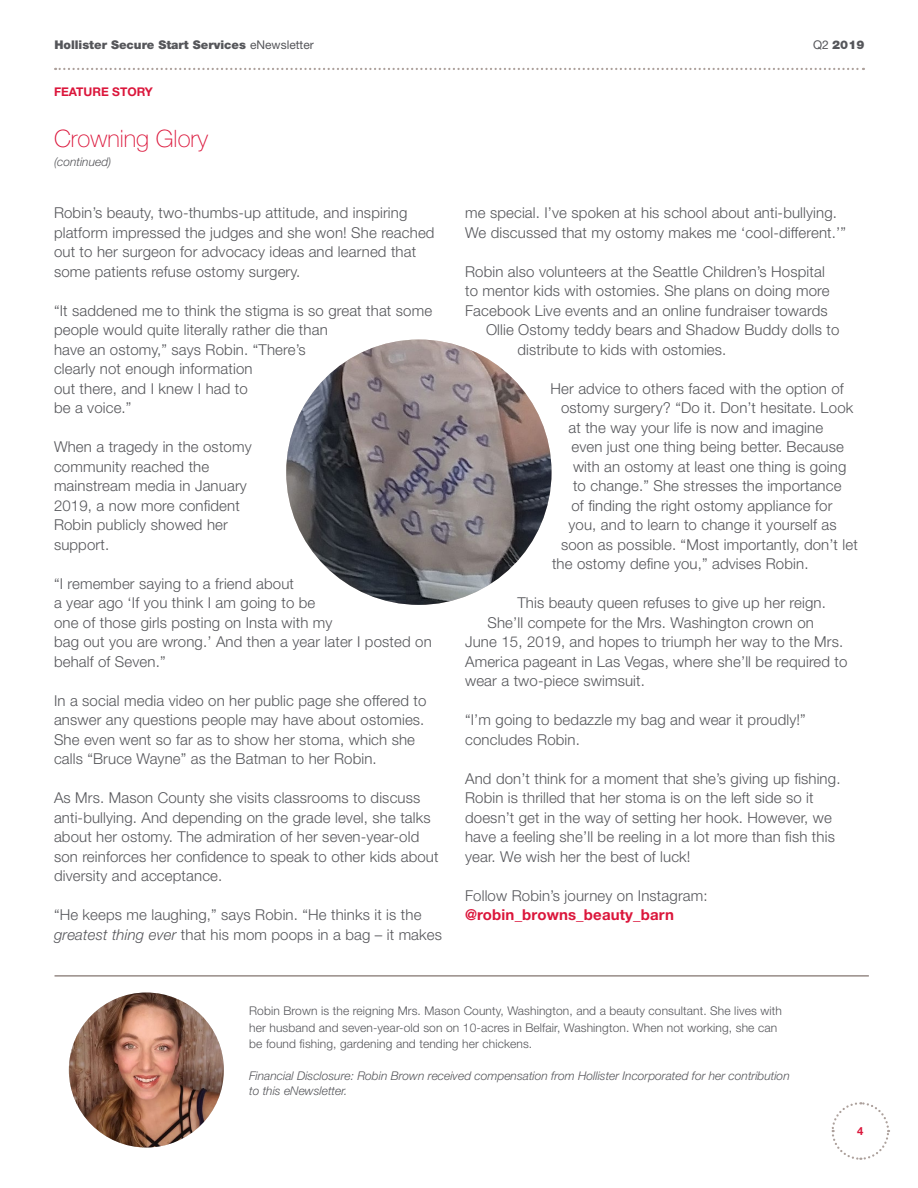
<style>
.page{position:relative;width:918px;height:1188px;background:#fff}
.page>*{position:absolute;margin:0;border:0;box-sizing:border-box;transform-origin:0 0}
.Secondary_Headers_16{font:100 24px "Helvetica Neue LT Std";color:#db163b}
.Body{font:300 15px/19.5px "Helvetica Neue LT Std";letter-spacing:.01em;color:#55565a}
.t1{font:300 12px/16.5px "Helvetica Neue LT Std";letter-spacing:.01em;color:#55565a}
._8pt_Helv_Light_Ital{font:italic 300 12px/15px "Helvetica Neue LT Std";color:#55565a}
.t2{font:900 12px "Helvetica Neue LT Std";color:#55565a}
._8pt_Helv_Bold_186{font:700 12px "Helvetica Neue LT Std";color:#db163b}
.t3{font:700 11.25px "Helvetica Neue LT Std";color:#db163b}
.s1{font-weight:400}
.s2{font-style:italic}
.s3{font-weight:700;color:#db163b}
</style>
<div class="page">
<svg style="left:831px;top:1102px;width:59px;height:58px"></svg>
<svg style="left:55px;top:68px;width:809px;height:2px"></svg>
<img style="left:69px;top:993px;width:155px;height:155px;border-radius:77px">
<hr style="left:55px;top:975px;width:814px;height:2px;background:#978b87">
<img style="left:286px;top:340px;width:266px;height:265px;border-radius:133px">
<p class="t2" style="left:54px;top:38px;width:261px">Hollister Secure Start Services <span class="s1">eNewsletter</span></p>
<p class="t2" style="left:813px;top:38px;width:53px"><span class="s1">Q2</span> 2019</p>
<p class="_8pt_Helv_Bold_186" style="left:54px;top:84px;width:100px">FEATURE STORY</p>
<p class="Secondary_Headers_16" style="left:54px;top:124px;width:156px">Crowning Glory</p>
<p class="_8pt_Helv_Light_Ital" style="left:54px;top:154px;width:59px">(continued)</p>
<p class="Body" style="left:54px;top:203px;width:382px">Robin’s beauty, two-thumbs-up attitude, and inspiring platform impressed the judges and she won! She reached out to her surgeon for advocacy ideas and learned that some patients refuse ostomy surgery.</p>
<p class="Body" style="left:54px;top:300px;width:380px">“It saddened me to think the stigma is so great that some people would quite literally rather die than<br>have an ostomy,” says Robin. “There’s<br>clearly not enough information<br>out there, and I knew I had to<br>be a voice.”</p>
<p class="Body" style="left:54px;top:437px;width:199px">When a tragedy in the ostomy community reached the mainstream media in January<br>2019, a now more confident<br>Robin publicly showed her support.</p>
<p class="Body" style="left:54px;top:573px;width:379px">“I remember saying to a friend about<br>a year ago ‘If you think I am going to be<br>one of those girls posting on Insta with my<br>bag out you are wrong.’ And then a year later I posted on behalf of Seven.”</p>
<p class="Body" style="left:54px;top:690px;width:374px">In a social media video on her public page she offered to answer any questions people may have about ostomies.<br>She even went so far as to show her stoma, which she calls “Bruce Wayne” as the Batman to her Robin.</p>
<p class="Body" style="left:54px;top:788px;width:386px">As Mrs. Mason County she visits classrooms to discuss anti-bullying. And depending on the grade level, she talks about her ostomy. The admiration of her seven-year-old son reinforces her confidence to speak to other kids about diversity and acceptance.</p>
<p class="Body" style="left:54px;top:905px;width:390px">“He keeps me laughing,” says Robin. “He thinks it is the <span class="s2">greatest thing ever</span> that his mom poops in a bag – it makes</p>
<p class="Body" style="left:465px;top:203px;width:382px">me special. I’ve spoken at his school about anti-bullying.<br>We discussed that my ostomy makes me ‘cool-different.’”</p>
<p class="Body" style="left:465px;top:261px;width:361px">Robin also volunteers at the Seattle Children’s Hospital</p>
<p class="Body" style="left:465px;top:281px;width:366px">to mentor kids with ostomies. She plans on doing more</p>
<p class="Body" style="left:465px;top:300px;width:364px">Facebook Live events and an online fundraiser towards</p>
<p class="Body" style="left:486px;top:320px;width:355px">Ollie Ostomy teddy bears and Shadow Buddy dolls to</p>
<p class="Body" style="left:518px;top:339px;width:210px">distribute to kids with ostomies.</p>
<p class="Body" style="left:550px;top:378px;width:295px">Her advice to others faced with the option of</p>
<p class="Body" style="left:561px;top:398px;width:294px">ostomy surgery? “Do it. Don’t hesitate. Look</p>
<p class="Body" style="left:568px;top:417px;width:256px">at the way your life is now and imagine</p>
<p class="Body" style="left:572px;top:437px;width:274px">even just one thing being better. Because</p>
<p class="Body" style="left:573px;top:456px;width:275px">with an ostomy at least one thing is going</p>
<p class="Body" style="left:573px;top:476px;width:270px">to change.” She stresses the importance</p>
<p class="Body" style="left:572px;top:495px;width:262px">of finding the right ostomy appliance for</p>
<p class="Body" style="left:568px;top:515px;width:270px">you, and to learn to change it yourself as</p>
<p class="Body" style="left:561px;top:534px;width:298px">soon as possible. “Most importantly, don’t let</p>
<p class="Body" style="left:552px;top:554px;width:258px">the ostomy define you,” advises Robin.</p>
<p class="Body" style="left:518px;top:593px;width:310px">This beauty queen refuses to give up her reign.</p>
<p class="Body" style="left:488px;top:612px;width:328px">She’ll compete for the Mrs. Washington crown on</p>
<p class="Body" style="left:465px;top:632px;width:380px">June 15, 2019, and hopes to triumph her way to the Mrs.</p>
<p class="Body" style="left:465px;top:651px;width:384px">America pageant in Las Vegas, where she’ll be required to</p>
<p class="Body" style="left:465px;top:671px;width:181px">wear a two-piece swimsuit.</p>
<p class="Body" style="left:465px;top:710px;width:342px">“I’m going to bedazzle my bag and wear it proudly!” concludes Robin.</p>
<p class="Body" style="left:465px;top:768px;width:377px">And don’t think for a moment that she’s giving up fishing.<br>Robin is thrilled that her stoma is on the left side so it doesn’t get in the way of setting her hook. However, we have a feeling she’ll be reeling in a lot more than fish this year. We wish her the best of luck!</p>
<p class="Body" style="left:465px;top:885px;width:244px">Follow Robin’s journey on Instagram: <span class="s3">@robin_browns_beauty_barn</span></p>
<p class="t1" style="left:249px;top:1002px;width:534px">Robin Brown is the reigning Mrs. Mason County, Washington, and a beauty consultant. She lives with her husband and seven-year-old son on 10-acres in Belfair, Washington. When not working, she can be found fishing, gardening and tending her chickens.</p>
<p class="_8pt_Helv_Light_Ital" style="left:249px;top:1068px;width:542px">Financial Disclosure: Robin Brown received compensation from Hollister Incorporated for her contribution to this eNewsletter.</p>
<p class="t3" style="left:857px;top:1124px;width:8px">4</p>
</div>
